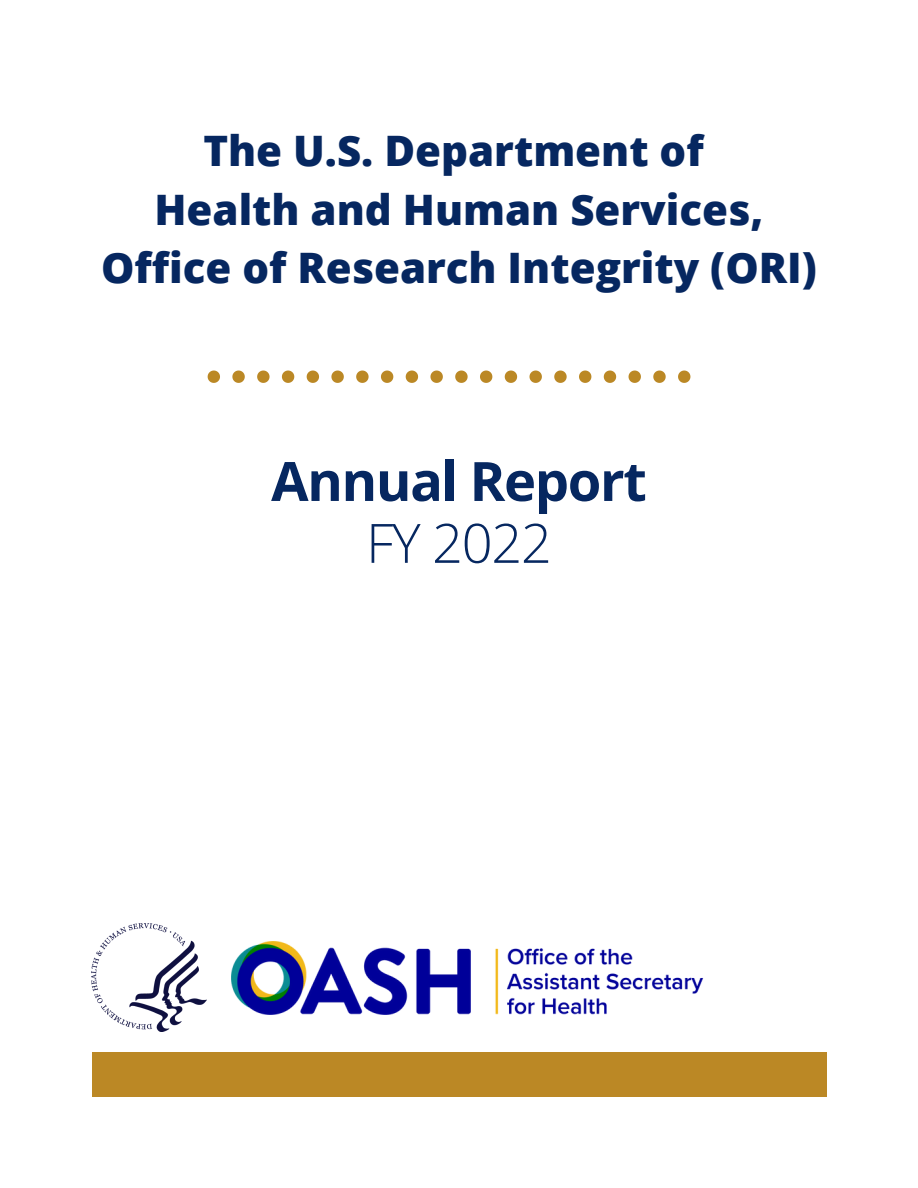
<style>
.page{position:relative;width:918px;height:1188px;background:#fff}
.page>*{position:absolute;margin:0;border:0;box-sizing:border-box;transform-origin:0 0}
.t1{font:700 54.3px "Open Sans";letter-spacing:-.025em;color:#062760}
.t2{font:300 54.3px "Open Sans";letter-spacing:-.025em;color:#062760}
.t3{font:800 42px/58.5px "Open Sans";color:#062760;text-align:center}
</style>
<div class="page">
<div style="left:92px;top:1052px;width:734px;height:45px;background:#bb8825"></div>
<svg style="left:208px;top:371px;width:482px;height:12px"></svg>
<img style="left:232px;top:941px;width:472px;height:73px">
<img style="left:92px;top:924px;width:115px;height:107px">
<p class="t3" style="left:101px;top:121px;width:717px">The U.S. Department of<br>Health and Human Services,<br>Office of Research Integrity (ORI)</p>
<p class="t1" style="left:271px;top:443px;width:377px">Annual Report</p>
<p class="t2" style="left:366px;top:505px;width:187px">FY 2022</p>
</div>
